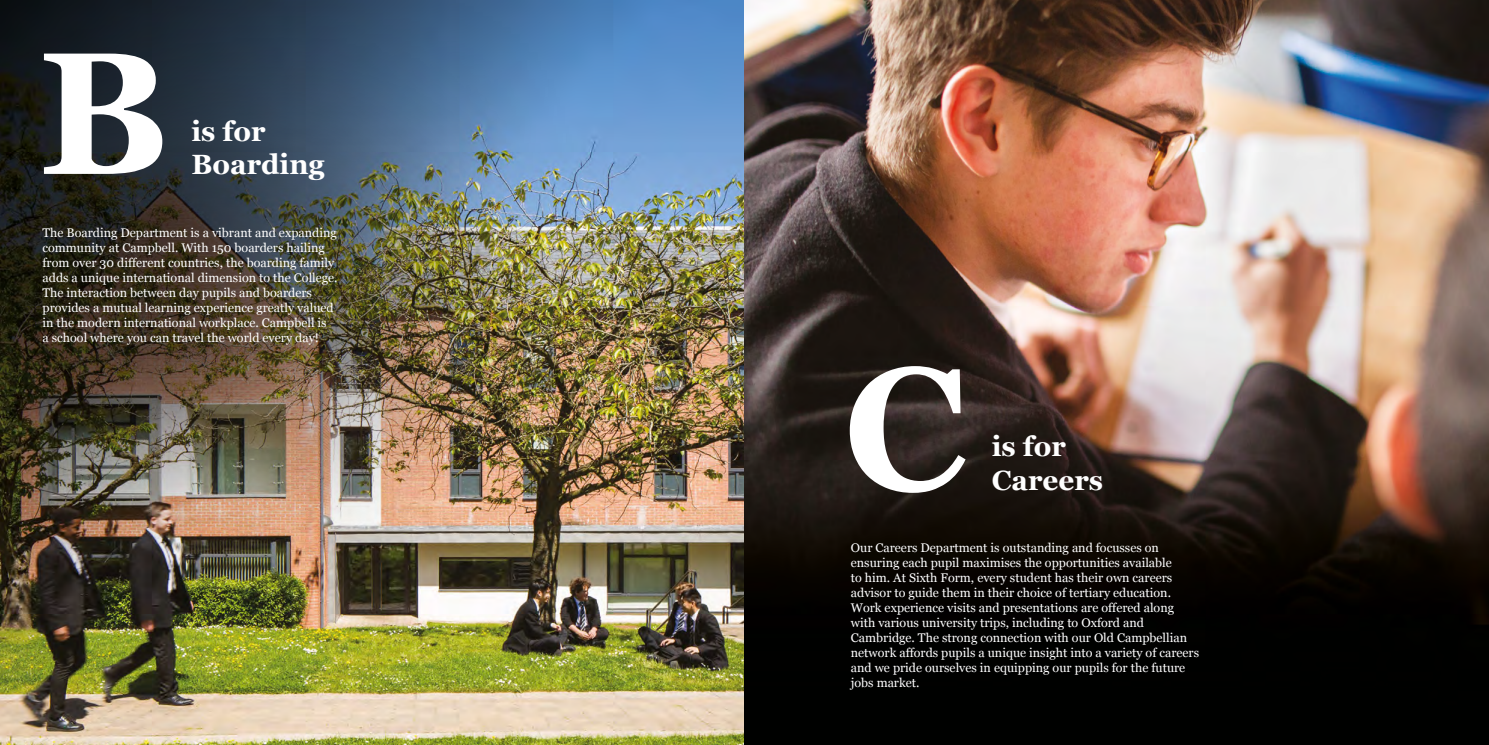
<style>
.page{position:relative;width:1489px;height:745px;background:#fff}
.page>*{position:absolute;margin:0;border:0;box-sizing:border-box;transform-origin:0 0}
.t1{font:700 173.5px "Georgia";color:#fff}
.t2{font:700 27.75px/33.4px "Georgia";color:#fff}
.t3{font:12.5px/15px "Georgia";color:#fff}
</style>
<div class="page">
<img style="left:0;top:0;width:744px;height:744px">
<img style="left:744px;top:0;width:744px;height:744px">
<div style="left:0;top:0;width:598px;height:611px;background:#000;opacity:.75"></div>
<h1 class="t1" style="left:38px;top:15px;width:133px">B</h1>
<h2 class="t2" style="left:191px;top:114px;width:135px">is for<br>Boarding</h2>
<p class="t3" style="left:43px;top:225px;width:296px">The Boarding Department is a vibrant and expanding community at Campbell. With 150 boarders hailing from over 30 different countries, the boarding family adds a unique international dimension to the College.<br>The interaction between day pupils and boarders provides a mutual learning experience greatly valued in the modern international workplace. Campbell is<br>a school where you can travel the world every day!</p>
<h1 class="t1" style="left:843px;top:331px;width:126px">C</h1>
<h2 class="t2" style="left:991px;top:429px;width:113px">is for<br>Careers</h2>
<p class="t3" style="left:850px;top:540px;width:350px">Our Careers Department is outstanding and focusses on ensuring each pupil maximises the opportunities available<br>to him. At Sixth Form, every student has their own careers advisor to guide them in their choice of tertiary education.<br>Work experience visits and presentations are offered along with various university trips, including to Oxford and Cambridge. The strong connection with our Old Campbellian network affords pupils a unique insight into a variety of careers and we pride ourselves in equipping our pupils for the future jobs market.</p>
</div>
